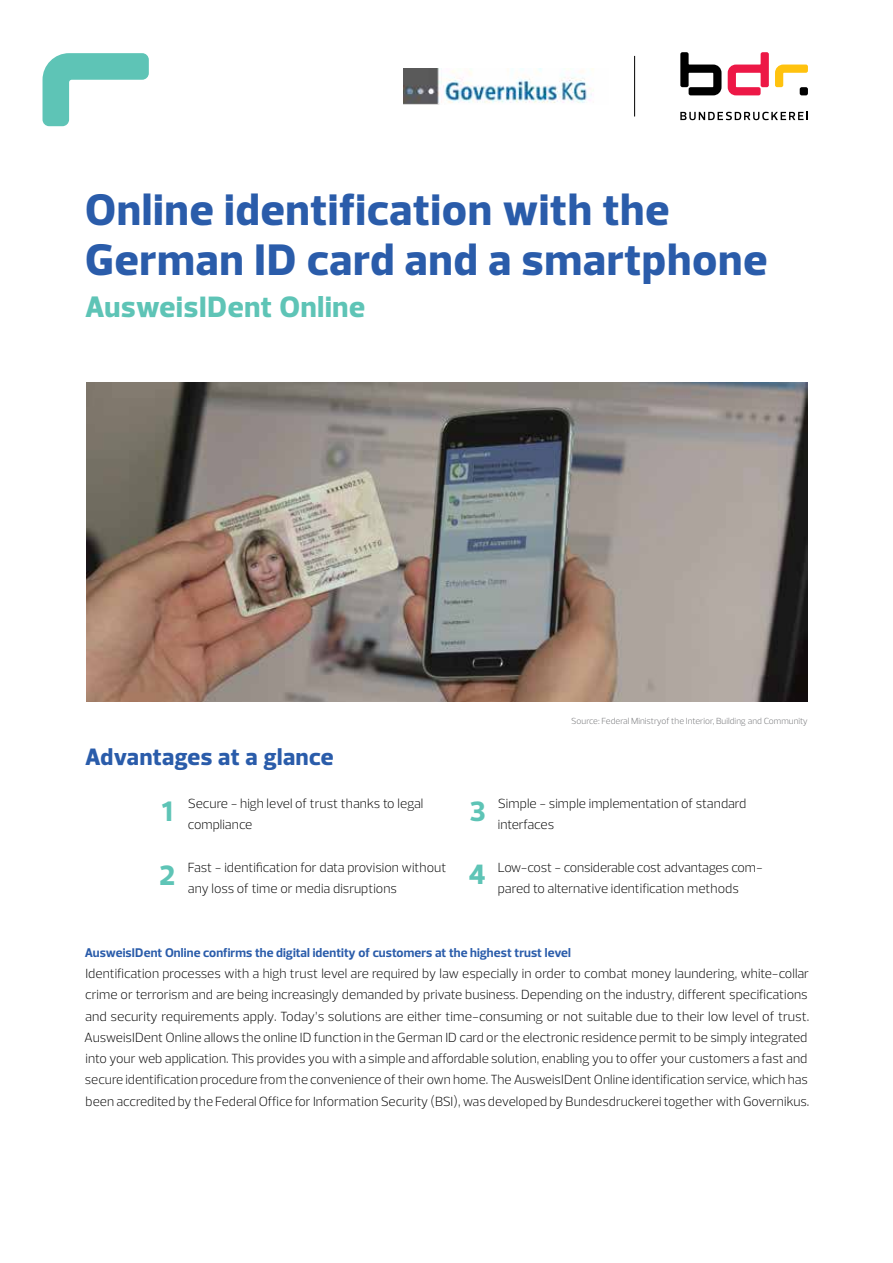
<style>
.page{position:relative;width:893px;height:1263px;background:#fff}
.page>*{position:absolute;margin:0;border:0;box-sizing:border-box;transform-origin:0 0}
.t1{font:800 45px/49.5px "Prelo";letter-spacing:.025em;color:#2a5caa}
.t2{font:800 30px "Prelo";letter-spacing:.025em;color:#5ec4b6}
.t3{font:800 28.5px "Prelo";color:#5ec4b6}
.t4{font:800 24px "Prelo";letter-spacing:.015em;color:#2a5caa}
.t5{font:300 13.5px/21.3px "Prelo";color:#000}
.t6{font:700 12.9px "Prelo";letter-spacing:.01em;color:#2a5caa}
.t7{font:300 9px "Prelo";color:#6d6e71}
</style>
<div class="page">
<svg style="left:43px;top:53px;width:106px;height:73px"></svg>
<svg style="left:680px;top:112px;width:128px;height:8px"></svg>
<svg style="left:680px;top:52px;width:41px;height:43px"></svg>
<svg style="left:775px;top:65px;width:33px;height:22px"></svg>
<svg style="left:728px;top:52px;width:41px;height:43px"></svg>
<div style="left:800px;top:87px;width:8px;height:8px;background:#000;border-radius:2px"></div>
<img style="left:404px;top:68px;width:190px;height:36px">
<hr style="left:634px;top:56px;width:1px;height:60px;background:#000">
<img style="left:86px;top:383px;width:721px;height:319px">
<h1 class="t1" style="left:85px;top:185px;width:684px">Online identification with the<br>German ID card and a smartphone</h1>
<h2 class="t2" style="left:85px;top:290px;width:282px">AusweisIDent Online</h2>
<h3 class="t4" style="left:85px;top:744px;width:250px">Advantages at a glance</h3>
<p class="t5" style="left:188px;top:793px;width:237px">Secure - high level of trust thanks to legal compliance</p>
<p class="t5" style="left:188px;top:856px;width:260px">Fast - identification for data provision without any loss of time or media disruptions</p>
<h3 class="t3" style="left:162px;top:795px;width:12px">1</h3>
<h3 class="t3" style="left:469px;top:795px;width:18px">3</h3>
<h3 class="t3" style="left:160px;top:859px;width:17px">2</h3>
<h3 class="t3" style="left:469px;top:859px;width:18px">4</h3>
<p class="t7" style="left:571px;top:716px;width:238px">Source: Federal Ministryof the Interior, Building and Community</p>
<p class="t5" style="left:498px;top:793px;width:250px">Simple - simple implementation of standard interfaces</p>
<p class="t5" style="left:498px;top:856px;width:266px">Low-cost - considerable cost advantages com&shy;pared to alternative identification methods</p>
<p class="t6" style="left:85px;top:945px;width:488px">AusweisIDent Online confirms the digital identity of customers at the highest trust level</p>
<p class="t5" style="left:84px;top:963px;width:727px">Identification processes with a high trust level are required by law especially in order to combat money laundering, white-collar crime or terrorism and are being increasingly demanded by private business. Depending on the industry, different specifications and security requirements apply. Today’s solutions are either time-consuming or not suitable due to their low level of trust.<br>AusweisIDent Online allows the online ID function in the German ID card or the electronic residence permit to be simply integrated into your web application. This provides you with a simple and affordable solution, enabling you to offer your customers a fast and secure identification procedure from the convenience of their own home. The AusweisIDent Online identification service, which has been accredited by the Federal Office for Information Security (BSI), was developed by Bundesdruckerei together with Governikus.</p>
</div>
